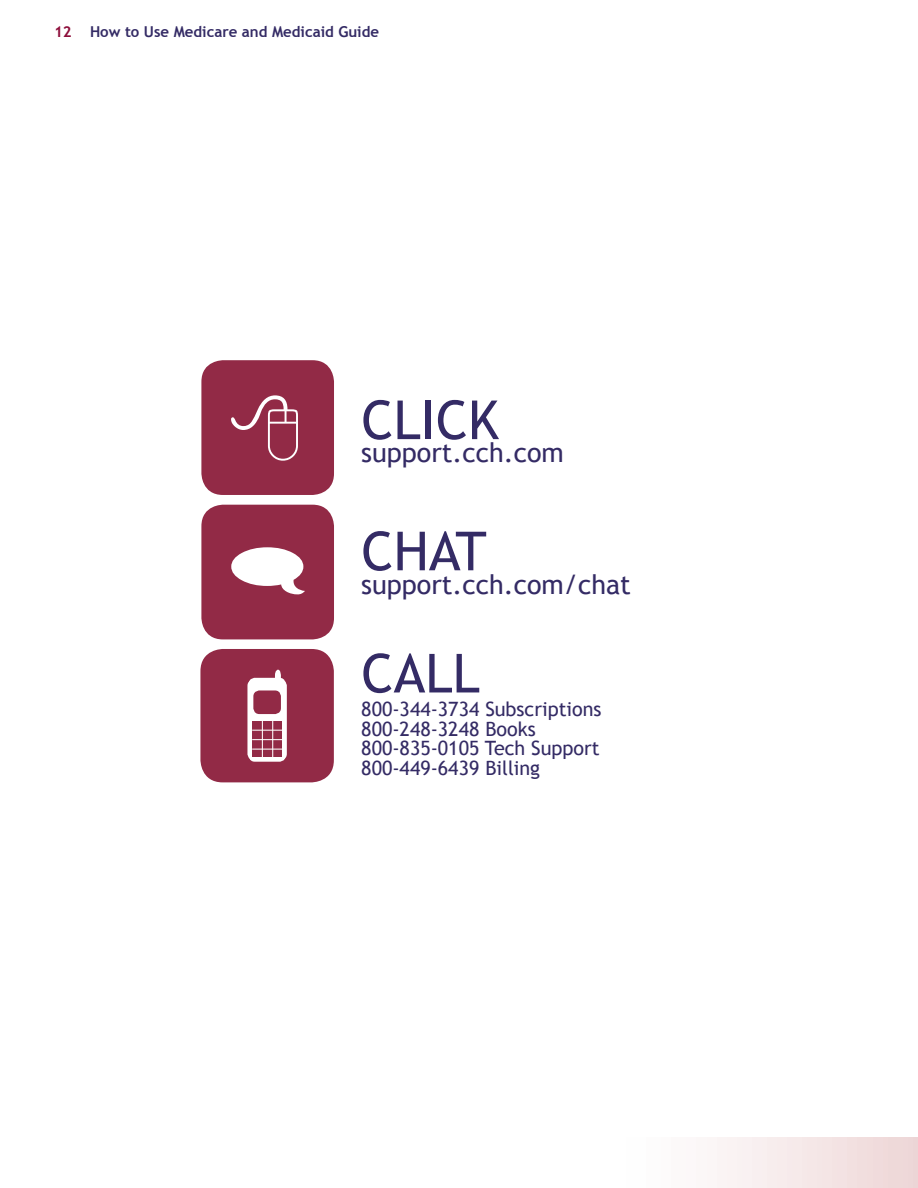
<style>
.page{position:relative;width:918px;height:1188px;background:#fff}
.page>*{position:absolute;margin:0;border:0;box-sizing:border-box;transform-origin:0 0}
.t1{font:53.85px "Trebuchet MS";color:#342b65}
.t2{font:27px "Trebuchet MS";color:#342b65}
.t3{font:19.8px/19.8px "Trebuchet MS";color:#342b65}
.t4{font:700 15px "Trebuchet MS";color:#342b65}
.s1{color:#8d0d3a}
</style>
<div class="page">
<div style="left:610px;top:1138px;width:308px;height:50px;background:linear-gradient(to right,#fff,#eed7d8)"></div>
<div style="left:201px;top:360px;width:133px;height:135px;background:#922a46;border-radius:22px"></div>
<div style="left:201px;top:505px;width:133px;height:134px;background:#922a46;border-radius:22px"></div>
<div style="left:200px;top:649px;width:134px;height:133px;background:#922a46;border-radius:22px"></div>
<div style="left:249px;top:678px;width:37px;height:84px;background:#fff;border-radius:6px"></div>
<svg style="left:253px;top:745px;width:29px;height:12px"></svg>
<hr style="left:252px;top:749px;width:30px;height:1px;background:#fff">
<hr style="left:272px;top:719px;width:1px;height:42px;background:#fff">
<hr style="left:262px;top:719px;width:1px;height:42px;background:#fff">
<svg style="left:247px;top:670px;width:40px;height:75px"></svg>
<p class="t4" style="left:54px;top:23px;width:327px"><span class="s1">12</span> How to Use Medicare and Medicaid Guide</p>
<h1 class="t1" style="left:361px;top:389px;width:139px">CLICK</h1>
<h2 class="t2" style="left:361px;top:437px;width:204px">support.cch.com</h2>
<h1 class="t1" style="left:361px;top:520px;width:127px">CHAT</h1>
<h2 class="t2" style="left:361px;top:568px;width:271px">support.cch.com/chat</h2>
<h1 class="t1" style="left:361px;top:642px;width:120px">CALL</h1>
<p class="t3" style="left:361px;top:699px;width:242px">800-344-3734 Subscriptions<br>800-248-3248 Books<br>800-835-0105 Tech Support<br>800-449-6439 Billing</p>
</div>
